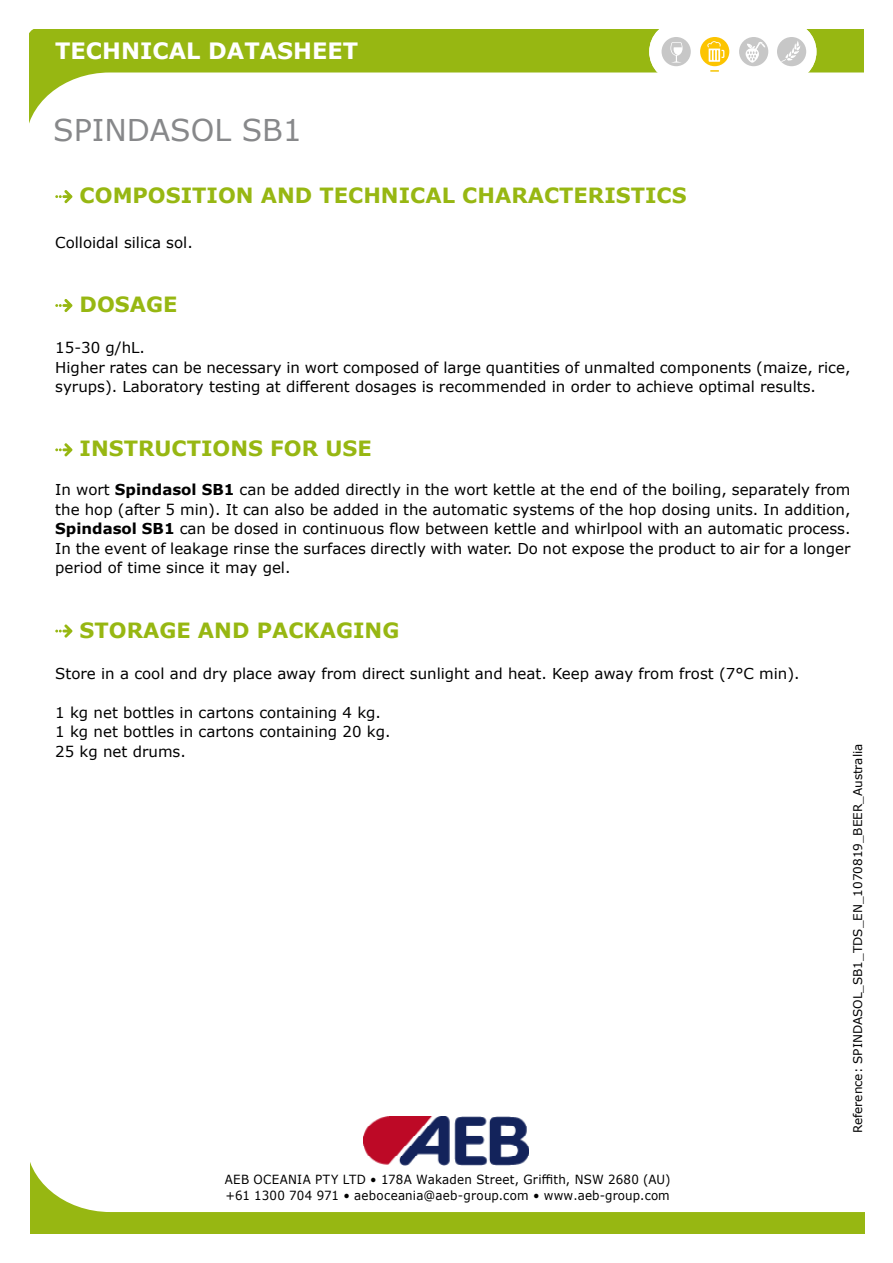
<style>
.page{position:relative;width:893px;height:1263px;background:#fff}
.page>*{position:absolute;margin:0;border:0;box-sizing:border-box;transform-origin:0 0}
.t1{font:30px "Verdana";color:#87888a}
.t2{font:700 22.5px "Verdana";color:#fff}
.t3{font:700 21px "Verdana";color:#97b712}
.t4{font:15px/19.5px "Verdana";color:#000}
.t5{font:12.6px/15.1px "Verdana";letter-spacing:.02em;color:#000;scale:.94 1}
.t6{font:12px "Verdana";color:#000}
.s1{font-weight:700}
</style>
<div class="page">
<svg style="left:30px;top:30px;width:833px;height:91px"></svg>
<div style="left:649px;top:22px;width:167px;height:60px;background:#fff;border-radius:30px"></div>
<svg style="left:30px;top:1162px;width:835px;height:71px"></svg>
<div style="left:777px;top:37px;width:29px;height:29px;background:#c7c7c7;border-radius:50%"></div>
<svg style="left:781px;top:41px;width:19px;height:21px"></svg>
<div style="left:739px;top:37px;width:29px;height:29px;background:#c7c7c7;border-radius:50%"></div>
<div style="left:662px;top:37px;width:29px;height:29px;background:#c7c7c7;border-radius:50%"></div>
<div style="left:700px;top:37px;width:29px;height:29px;background:#fcc400;border-radius:50%"></div>
<svg style="left:707px;top:41px;width:17px;height:21px"></svg>
<svg style="left:670px;top:42px;width:13px;height:21px"></svg>
<svg style="left:746px;top:42px;width:20px;height:21px"></svg>
<svg style="left:710px;top:70px;width:9px;height:2px"></svg>
<img style="left:364px;top:1116px;width:164px;height:49px">
<svg style="left:55px;top:190px;width:17px;height:13px"></svg>
<svg style="left:55px;top:299px;width:17px;height:13px"></svg>
<svg style="left:55px;top:443px;width:17px;height:13px"></svg>
<svg style="left:55px;top:624px;width:17px;height:14px"></svg>
<h2 class="t2" style="left:55px;top:35px;width:304px">TECHNICAL DATASHEET</h2>
<h1 class="t1" style="left:53px;top:110px;width:250px">SPINDASOL SB1</h1>
<h3 class="t3" style="left:80px;top:181px;width:608px">COMPOSITION AND TECHNICAL CHARACTERISTICS</h3>
<p class="t4" style="left:55px;top:232px;width:139px">Colloidal silica sol.</p>
<h3 class="t3" style="left:80px;top:290px;width:99px">DOSAGE</h3>
<p class="t4" style="left:55px;top:338px;width:797px">15-30 g/hL.<br>Higher rates can be necessary in wort composed of large quantities of unmalted components (maize, rice, syrups). Laboratory testing at different dosages is recommended in order to achieve optimal results.</p>
<h3 class="t3" style="left:80px;top:434px;width:294px">INSTRUCTIONS FOR USE</h3>
<p class="t4" style="left:55px;top:480px;width:797px;text-align:justify">In wort <span class="s1">Spindasol SB1</span> can be added directly in the wort kettle at the end of the boiling, separately from the hop (after 5 min). It can also be added in the automatic systems of the hop dosing units. In addition, <span class="s1">Spindasol SB1</span> can be dosed in continuous flow between kettle and whirlpool with an automatic process.<br>In the event of leakage rinse the surfaces directly with water. Do not expose the product to air for a longer period of time since it may gel.</p>
<h3 class="t3" style="left:80px;top:615px;width:321px">STORAGE AND PACKAGING</h3>
<p class="t4" style="left:55px;top:663px;width:746px">Store in a cool and dry place away from direct sunlight and heat. Keep away from frost (7°C min).</p>
<p class="t4" style="left:55px;top:702px;width:337px">1 kg net bottles in cartons containing 4 kg.<br>1 kg net bottles in cartons containing 20 kg.<br>25 kg net drums.</p>
<p class="t5" style="left:225px;top:1172px;width:476px">AEB OCEANIA PTY LTD • 178A Wakaden Street, Griffith, NSW 2680 (AU) +61 1300 704 971 • aeboceania@aeb-group.com • www.aeb-group.com</p>
<p class="t6" style="left:850px;top:1133px;width:391px;rotate:-90deg">Reference: SPINDASOL_SB1_TDS_EN_1070819_BEER_Australia</p>
</div>
